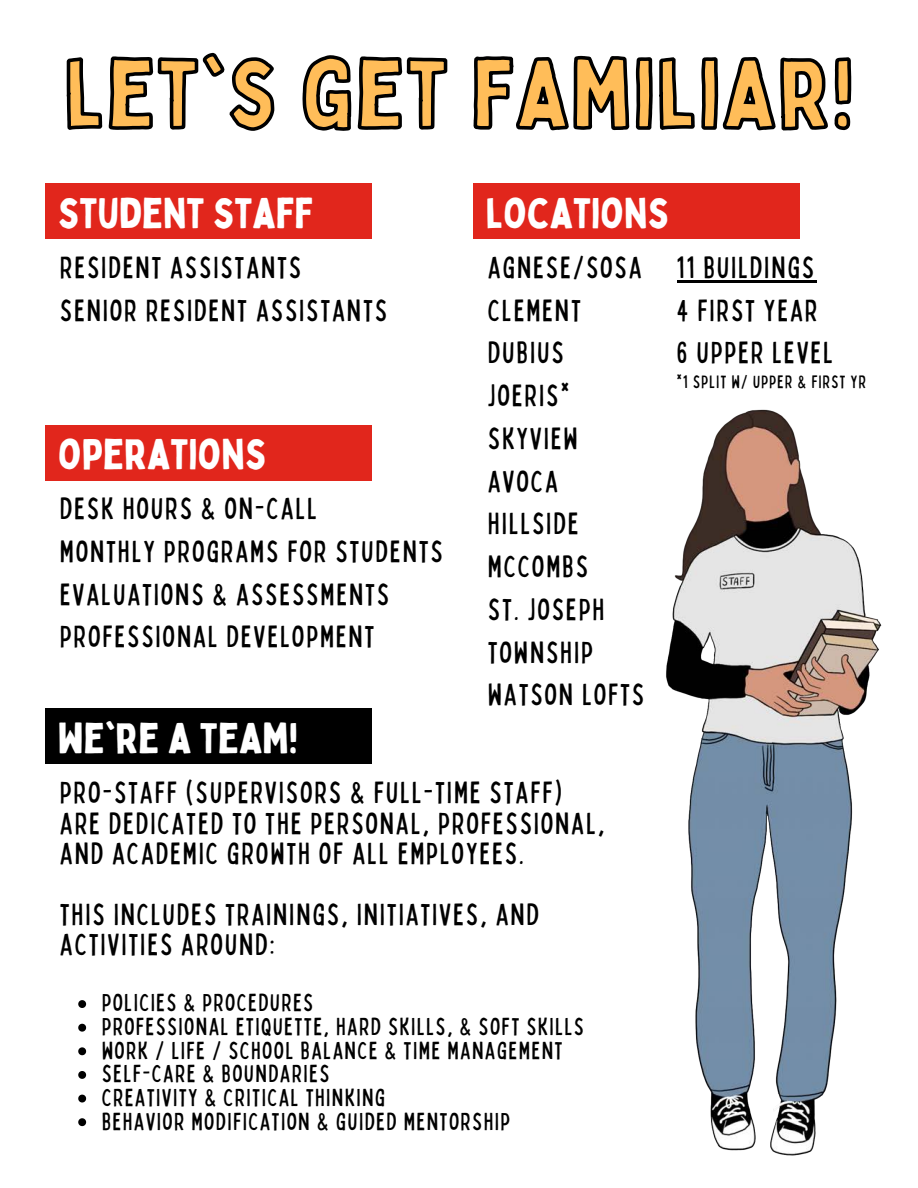
<style>
.page{position:relative;width:918px;height:1188px;background:#fff}
.page>*{position:absolute;margin:0;border:0;box-sizing:border-box;transform-origin:0 0}
.t1{font:95.25px "Bobby Jones";letter-spacing:.025em;color:#ffbd59}
.t2{font:42px "Bobby Jones";color:#fff}
.t3{font:condensed 30.6px/42.8px "Bobby Jones";letter-spacing:.08em;color:#000}
.t4{font:condensed 24.6px "Bobby Jones";letter-spacing:.08em;color:#000}
.t5{font:condensed 18px "Bobby Jones";letter-spacing:.08em;color:#000}
</style>
<div class="page">
<div style="left:46px;top:184px;width:326px;height:55px;background:#e1261c"></div>
<div style="left:474px;top:184px;width:326px;height:55px;background:#e1261c"></div>
<div style="left:46px;top:425px;width:326px;height:56px;background:#e1261c"></div>
<div style="left:46px;top:709px;width:326px;height:55px;background:#000"></div>
<img style="left:666px;top:409px;width:216px;height:747px">
<hr style="left:677px;top:280px;width:139px;height:2px;background:#000">
<svg style="left:66px;top:52px;width:786px;height:79px"></svg>
<svg style="left:78px;top:1000px;width:8px;height:8px"></svg>
<svg style="left:78px;top:1024px;width:8px;height:8px"></svg>
<svg style="left:78px;top:1047px;width:8px;height:8px"></svg>
<svg style="left:78px;top:1071px;width:8px;height:8px"></svg>
<svg style="left:78px;top:1095px;width:8px;height:8px"></svg>
<svg style="left:78px;top:1118px;width:8px;height:8px"></svg>
<h1 class="t1" style="left:65px;top:34px;width:790px">LET'S GET FAMILIAR!</h1>
<h2 class="t2" style="left:58px;top:187px;width:256px">STUDENT STAFF</h2>
<h2 class="t3" style="left:60px;top:245px;width:328px">RESIDENT ASSISTANTS<br>SENIOR RESIDENT ASSISTANTS</h2>
<p class="t2" style="left:58px;top:428px;width:210px">OPERATIONS</p>
<h2 class="t3" style="left:60px;top:486px;width:384px">DESK HOURS &amp; ON-CALL<br>MONTHLY PROGRAMS FOR STUDENTS<br>EVALUATIONS &amp; ASSESSMENTS<br>PROFESSIONAL DEVELOPMENT</h2>
<h3 class="t2" style="left:486px;top:187px;width:185px">LOCATIONS</h3>
<h3 class="t3" style="left:488px;top:245px;width:157px">AGNESE/SOSA<br>CLEMENT<br>DUBIUS<br>JOERIS*<br>SKYVIEW<br>AVOCA<br>HILLSIDE<br>MCCOMBS<br>ST. JOSEPH<br>TOWNSHIP<br>WATSON LOFTS</h3>
<p class="t3" style="left:677px;top:245px;width:139px">11 BUILDINGS</p>
<p class="t3" style="left:677px;top:287px;width:142px">4 FIRST YEAR</p>
<p class="t3" style="left:677px;top:330px;width:158px">6 UPPER LEVEL</p>
<p class="t5" style="left:677px;top:370px;width:190px">*1 SPLIT W/ UPPER &amp; FIRST YR</p>
<h2 class="t2" style="left:58px;top:712px;width:242px">WE'RE A TEAM!</h2>
<h3 class="t3" style="left:60px;top:776px;width:546px;line-height:30.3px">PRO-STAFF (SUPERVISORS &amp; FULL-TIME STAFF)<br>ARE DEDICATED TO THE PERSONAL, PROFESSIONAL,<br>AND ACADEMIC GROWTH OF ALL EMPLOYEES.</h3>
<h3 class="t3" style="left:60px;top:898px;width:480px;line-height:30.3px">THIS INCLUDES TRAININGS, INITIATIVES, AND<br>ACTIVITIES AROUND:</h3>
<p class="t4" style="left:102px;top:987px;width:213px">POLICIES &amp; PROCEDURES</p>
<p class="t4" style="left:102px;top:1011px;width:483px">PROFESSIONAL ETIQUETTE, HARD SKILLS, &amp; SOFT SKILLS</p>
<p class="t4" style="left:102px;top:1034px;width:462px">WORK / LIFE / SCHOOL BALANCE &amp; TIME MANAGEMENT</p>
<p class="t4" style="left:102px;top:1058px;width:229px">SELF-CARE &amp; BOUNDARIES</p>
<p class="t4" style="left:102px;top:1081px;width:284px">CREATIVITY &amp; CRITICAL THINKING</p>
<p class="t4" style="left:102px;top:1105px;width:409px">BEHAVIOR MODIFICATION &amp; GUIDED MENTORSHIP</p>
</div>
